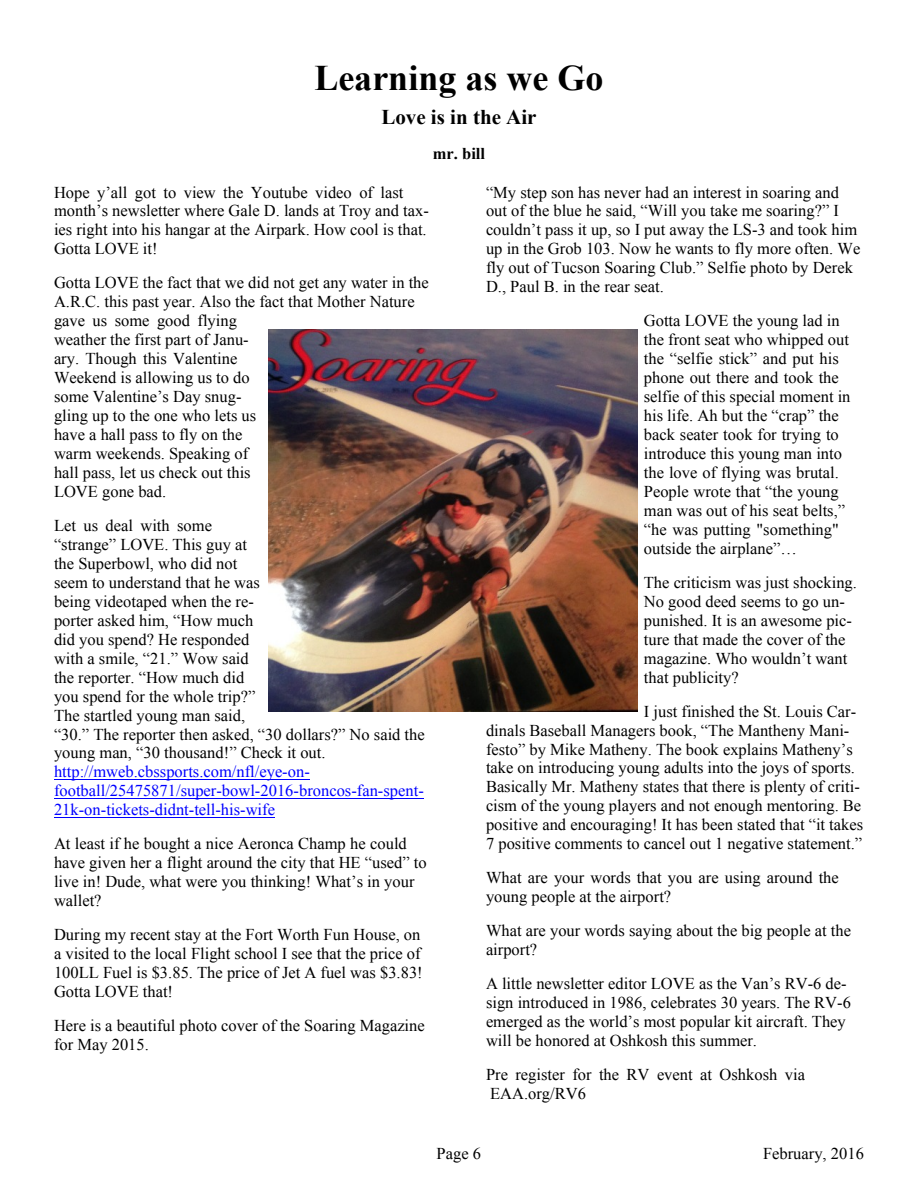
<style>
.page{position:relative;width:918px;height:1188px;background:#fff}
.page>*{position:absolute;margin:0;border:0;box-sizing:border-box;transform-origin:0 0}
.t1{font:700 36px "Times New Roman";color:#000}
.t2{font:700 21px "Times New Roman";color:#000}
.t3{font:16.5px/18.9px "Times New Roman";color:#000}
.t4{font:16.5px/18.9px "Times New Roman";color:#00f}
.t5{font:700 16.5px "Times New Roman";color:#000}
</style>
<div class="page">
<hr style="left:54px;top:779px;width:256px;height:1px;background:#00f">
<hr style="left:54px;top:798px;width:370px;height:1px;background:#00f">
<hr style="left:54px;top:817px;width:221px;height:1px;background:#00f">
<img style="left:269px;top:330px;width:368px;height:381px">
<h1 class="t1" style="left:314px;top:66px;width:291px">Learning as we Go</h1>
<p class="t2" style="left:381px;top:110px;width:157px">Love is in the Air</p>
<p class="t5" style="left:433px;top:148px;width:54px">mr. bill</p>
<p class="t3" style="left:486px;top:184px;width:376px">“My step son has never had an interest in soaring and out of the blue he said, “Will you take me soaring?” I couldn’t pass it up, so I put away the LS-3 and took him up in the Grob 103. Now he wants to fly more often. We fly out of Tucson Soaring Club.” Selfie photo by Derek D., Paul B. in the rear seat.</p>
<p class="t3" style="left:644px;top:313px;width:208px">Gotta LOVE the young lad in the front seat who whipped out the “selfie stick” and put his phone out there and took the selfie of this special moment in his life. Ah but the “crap” the back seater took for trying to introduce this young man into the love of flying was brutal.<br>People wrote that “the young man was out of his seat belts,” “he was putting "something" outside the airplane”…</p>
<p class="t3" style="left:644px;top:574px;width:215px">The criticism was just shocking.<br>No good deed seems to go un&shy;punished. It is an awesome pic&shy;ture that made the cover of the magazine. Who wouldn’t want that publicity?</p>
<p class="t3" style="left:486px;top:703px;width:379px;text-indent:158px">I just finished the St. Louis Car&shy;dinals Baseball Managers book, “The Mantheny Mani&shy;festo” by Mike Matheny. The book explains Matheny’s take on introducing young adults into the joys of sports.<br>Basically Mr. Matheny states that there is plenty of criti&shy;cism of the young players and not enough mentoring. Be positive and encouraging! It has been stated that “it takes 7 positive comments to cancel out 1 negative statement.”</p>
<p class="t3" style="left:486px;top:870px;width:354px">What are your words that you are using around the young people at the airport?</p>
<p class="t3" style="left:486px;top:923px;width:367px">What are your words saying about the big people at the airport?</p>
<p class="t3" style="left:486px;top:976px;width:366px">A little newsletter editor LOVE as the Van’s RV-6 de&shy;sign introduced in 1986, celebrates 30 years. The RV-6 emerged as the world’s most popular kit aircraft. They will be honored at Oshkosh this summer.</p>
<p class="t3" style="left:486px;top:1067px;width:321px">Pre register for the RV event at Oshkosh via<br>EAA.org/RV6</p>
<p class="t3" style="left:54px;top:184px;width:376px">Hope y’all got to view the Youtube video of last month’s newsletter where Gale D. lands at Troy and tax&shy;ies right into his hangar at the Airpark. How cool is that.<br>Gotta LOVE it!</p>
<p class="t3" style="left:54px;top:275px;width:376px">Gotta LOVE the fact that we did not get any water in the<br>A.R.C. this past year. Also the fact that Mother Nature gave us some good flying<br>weather the first part of Janu-<br>ary. Though this Valentine<br>Weekend is allowing us to do<br>some Valentine’s Day snug-<br>gling up to the one who lets us<br>have a hall pass to fly on the<br>warm weekends. Speaking of<br>hall pass, let us check out this<br>LOVE gone bad.</p>
<p class="t3" style="left:54px;top:518px;width:372px">Let us deal with some<br>“strange” LOVE. This guy at<br>the Superbowl, who did not<br>seem to understand that he was<br>being videotaped when the re-<br>porter asked him, “How much<br>did you spend? He responded<br>with a smile, “21.” Wow said<br>the reporter. “How much did<br>you spend for the whole trip?”<br>The startled young man said,<br>“30.” The reporter then asked, “30 dollars?” No said the young man, “30 thousand!” Check it out.</p>
<p class="t4" style="left:54px;top:764px;width:371px">http://mweb.cbssports.com/nfl/eye-on&shy;football/25475871/super-bowl-2016-broncos-fan-spent-<br>21k-on-tickets-didnt-tell-his-wife</p>
<p class="t3" style="left:54px;top:836px;width:374px">At least if he bought a nice Aeronca Champ he could have given her a flight around the city that HE “used” to live in! Dude, what were you thinking! What’s in your wallet?</p>
<p class="t3" style="left:54px;top:927px;width:370px">During my recent stay at the Fort Worth Fun House, on a visited to the local Flight school I see that the price of 100LL Fuel is $3.85. The price of Jet A fuel was $3.83!<br>Gotta LOVE that!</p>
<p class="t3" style="left:54px;top:1018px;width:372px">Here is a beautiful photo cover of the Soaring Magazine for May 2015.</p>
<p class="t3" style="left:437px;top:1145px;width:46px">Page 6</p>
<p class="t3" style="left:763px;top:1145px;width:102px">February, 2016</p>
</div>
